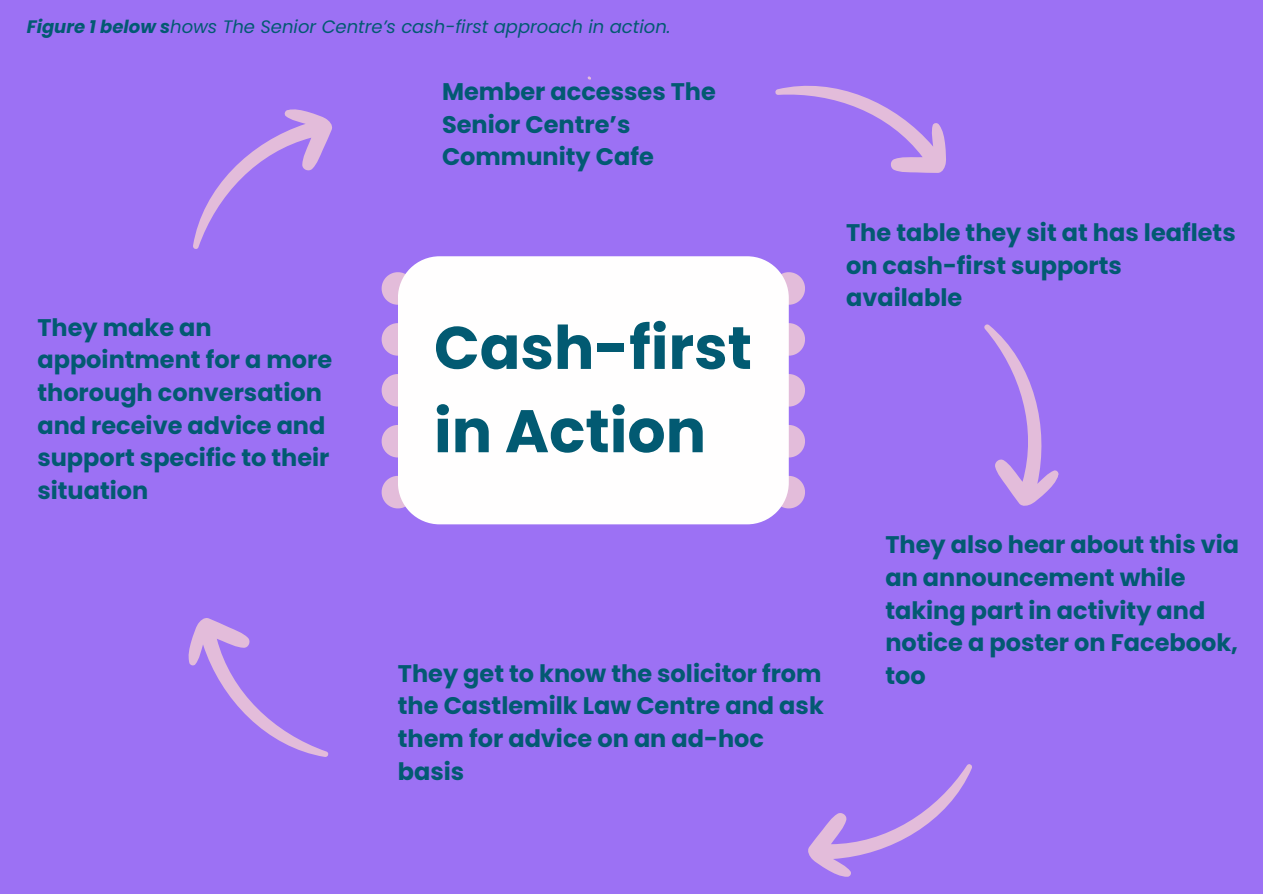
<style>
.page{position:relative;width:1263px;height:894px;background:#fff}
.page>*{position:absolute;margin:0;border:0;box-sizing:border-box;transform-origin:0 0}
.t1{font:700 60px/83.2px "Poppins";color:#025a72}
.t2{font:700 24px/32.7px "Poppins";color:#025a72}
.t3{font:italic 18px "Poppins";color:#025a72}
.s1{font-weight:700}
</style>
<div class="page">
<div style="left:0;top:0;width:1263px;height:893px;background:#9c71f4"></div>
<svg style="left:789px;top:272px;width:16px;height:32px"></svg>
<svg style="left:789px;top:323px;width:16px;height:32px"></svg>
<svg style="left:789px;top:374px;width:16px;height:32px"></svg>
<svg style="left:789px;top:425px;width:16px;height:32px"></svg>
<svg style="left:789px;top:476px;width:16px;height:32px"></svg>
<svg style="left:382px;top:272px;width:16px;height:32px"></svg>
<svg style="left:382px;top:323px;width:16px;height:32px"></svg>
<svg style="left:382px;top:374px;width:16px;height:32px"></svg>
<svg style="left:382px;top:425px;width:16px;height:32px"></svg>
<svg style="left:382px;top:476px;width:16px;height:32px"></svg>
<div style="left:398px;top:256px;width:391px;height:268px;background:#fffefe"></div>
<svg style="left:775px;top:85px;width:171px;height:88px"></svg>
<svg style="left:984px;top:324px;width:75px;height:182px"></svg>
<svg style="left:188px;top:618px;width:141px;height:139px"></svg>
<svg style="left:808px;top:764px;width:164px;height:113px"></svg>
<svg style="left:193px;top:109px;width:139px;height:140px"></svg>
<p class="t3" style="left:27px;top:14px;width:645px"><span class="s1">Figure 1 below s</span>hows The Senior Centre’s cash-first approach in action.</p>
<h1 class="t2" style="left:37px;top:311px;width:296px">They make an appointment for a more thorough conversation and receive advice and support specific to their situation</h1>
<p class="t2" style="left:442px;top:75px;width:275px">Member accesses The<br>Senior Centre’s<br>Community Cafe</p>
<p class="t1" style="left:434px;top:306px;width:319px">Cash-first in Action</p>
<h2 class="t2" style="left:846px;top:216px;width:391px">The table they sit at has leaflets on cash-first supports available</h2>
<p class="t2" style="left:885px;top:528px;width:355px">They also hear about this via an announcement while taking part in activity and notice a poster on Facebook,</p>
<h2 class="t2" style="left:398px;top:656px;width:425px">They get to know the solicitor from</h2>
<p class="t2" style="left:885px;top:659px;width:42px">too</p>
<h2 class="t2" style="left:398px;top:689px;width:427px">the Castlemilk Law Centre and ask them for advice on an ad-hoc basis</h2>
</div>
